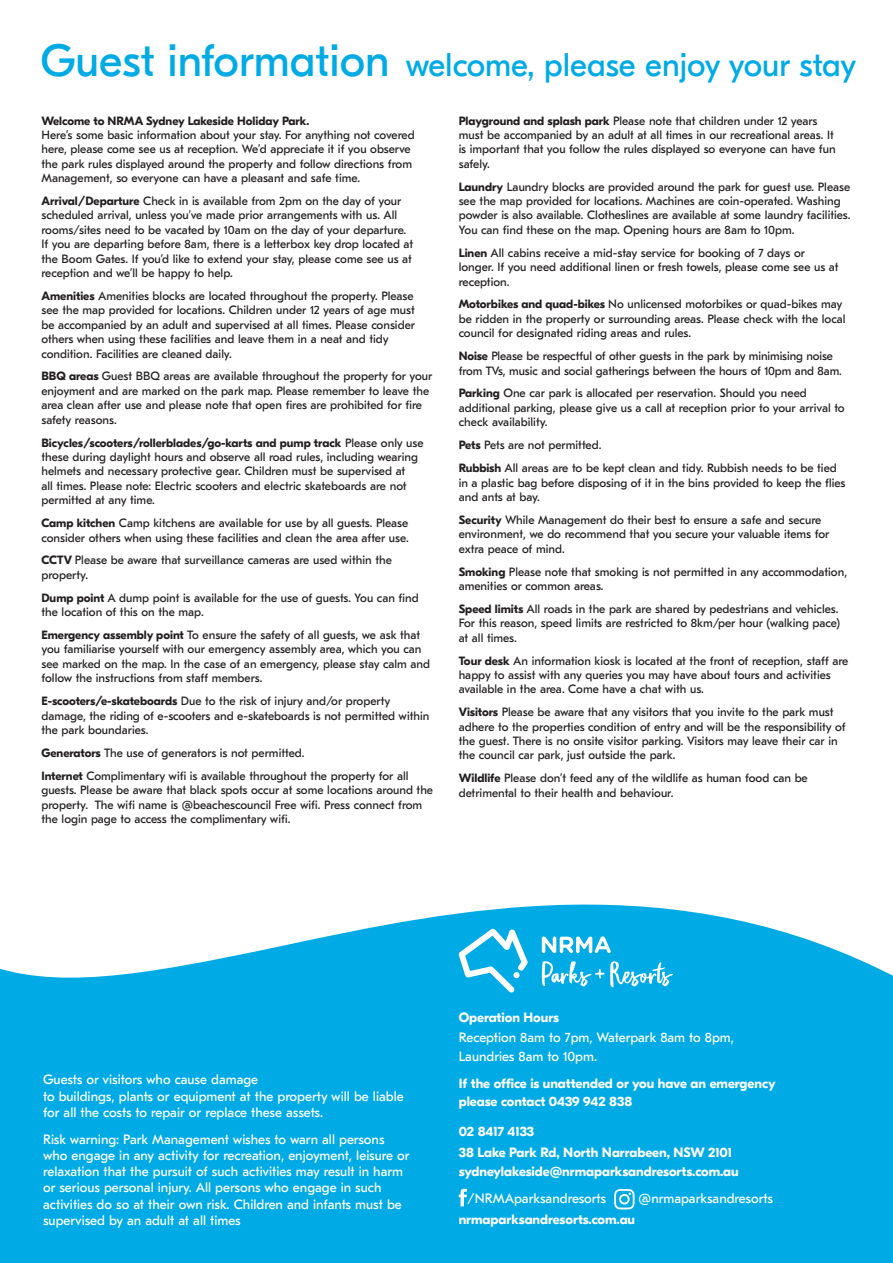
<style>
.page{position:relative;width:893px;height:1263px;background:#fff}
.page>*{position:absolute;margin:0;border:0;box-sizing:border-box;transform-origin:0 0}
.t1{font:32.7px "GT Eesti Display";color:#00abe5}
.t2{font:13.5px/16.2px "GT Eesti Text";color:#fff}
.t3{font:700 13.5px/18px "GT Eesti Display";color:#fff}
.t4{font:12px/14.4px "GT Eesti Text";color:#231f20}
.s1{font-size:45px}
.s2{font-family:"GT Eesti Display";font-weight:700}
.s3{font-family:"GT Eesti Text";font-weight:400}
</style>
<div class="page">
<svg style="left:0;top:904px;width:893px;height:359px;background:#18b3e7"></svg>
<svg style="left:458px;top:928px;width:70px;height:65px"></svg>
<svg style="left:542px;top:936px;width:69px;height:17px"></svg>
<svg style="left:542px;top:961px;width:131px;height:26px"></svg>
<svg style="left:459px;top:1189px;width:8px;height:17px"></svg>
<svg style="left:614px;top:1189px;width:21px;height:20px"></svg>
<p class="t1" style="left:40px;top:47px;width:817px"><span class="s1">Guest information</span> welcome, please enjoy your stay</p>
<p class="t4" style="left:41px;top:113px;width:375px"><span class="s2">Welcome to NRMA Sydney Lakeside Holiday Park.<br></span>Here’s some basic information about your stay. For anything not covered here, please come see us at reception. We’d appreciate it if you observe the park rules displayed around the property and follow directions from Management, so everyone can have a pleasant and safe time.</p>
<p class="t4" style="left:41px;top:194px;width:373px"><span class="s2">Arrival/Departure</span> Check in is available from 2pm on the day of your scheduled arrival, unless you’ve made prior arrangements with us. All rooms/sites need to be vacated by 10am on the day of your departure.<br>If you are departing before 8am, there is a letterbox key drop located at the Boom Gates. If you’d like to extend your stay, please come see us at reception and we’ll be happy to help.</p>
<p class="t4" style="left:41px;top:289px;width:375px"><span class="s2">Amenities</span> Amenities blocks are located throughout the property. Please see the map provided for locations. Children under 12 years of age must be accompanied by an adult and supervised at all times. Please consider others when using these facilities and leave them in a neat and tidy condition. Facilities are cleaned daily.</p>
<p class="t4" style="left:41px;top:369px;width:392px"><span class="s2">BBQ areas</span> Guest BBQ areas are available throughout the property for your enjoyment and are marked on the park map. Please remember to leave the area clean after use and please note that open fires are prohibited for fire safety reasons.</p>
<p class="t4" style="left:41px;top:435px;width:384px"><span class="s2">Bicycles/scooters/rollerblades/go-karts and pump track</span> Please only use these during daylight hours and observe all road rules, including wearing helmets and necessary protective gear. Children must be supervised at<br>all times. Please note: Electric scooters and electric skateboards are not permitted at any time.</p>
<p class="t4" style="left:41px;top:516px;width:369px"><span class="s2">Camp kitchen</span> Camp kitchens are available for use by all guests. Please consider others when using these facilities and clean the area after use.</p>
<p class="t4" style="left:41px;top:553px;width:352px"><span class="s2">CCTV</span> Please be aware that surveillance cameras are used within the property.</p>
<p class="t4" style="left:41px;top:591px;width:379px"><span class="s2">Dump point</span> A dump point is available for the use of guests. You can find the location of this on the map.</p>
<p class="t4" style="left:41px;top:628px;width:390px"><span class="s2">Emergency assembly point</span> To ensure the safety of all guests, we ask that you familiarise yourself with our emergency assembly area, which you can see marked on the map. In the case of an emergency, please stay calm and follow the instructions from staff members.</p>
<p class="t4" style="left:41px;top:694px;width:389px"><span class="s2">E-scooters/e-skateboards</span> Due to the risk of injury and/or property damage, the riding of e-scooters and e-skateboards is not permitted within the park boundaries.</p>
<p class="t4" style="left:41px;top:746px;width:265px"><span class="s2">Generators</span> The use of generators is not permitted.</p>
<p class="t4" style="left:41px;top:769px;width:393px"><span class="s2">Internet</span> Complimentary wifi is available throughout the property for all guests. Please be aware that black spots occur at some locations around the property. The wifi name is @beachescouncil Free wifi. Press connect from the login page to access the complimentary wifi.</p>
<p class="t4" style="left:459px;top:113px;width:378px"><span class="s2">Playground and splash park</span> Please note that children under 12 years must be accompanied by an adult at all times in our recreational areas. It is important that you follow the rules displayed so everyone can have fun safely.</p>
<p class="t4" style="left:459px;top:180px;width:393px"><span class="s2">Laundry</span> Laundry blocks are provided around the park for guest use. Please see the map provided for locations. Machines are coin-operated. Washing powder is also available. Clotheslines are available at some laundry facilities.<br>You can find these on the map. Opening hours are 8am to 10pm.</p>
<p class="t4" style="left:459px;top:246px;width:381px"><span class="s2">Linen</span> All cabins receive a mid-stay service for booking of 7 days or longer. If you need additional linen or fresh towels, please come see us at reception.</p>
<p class="t4" style="left:459px;top:297px;width:388px"><span class="s2">Motorbikes and quad-bikes</span> No unlicensed motorbikes or quad-bikes may be ridden in the property or surrounding areas. Please check with the local council for designated riding areas and rules.</p>
<p class="t4" style="left:459px;top:349px;width:385px"><span class="s2">Noise</span> Please be respectful of other guests in the park by minimising noise from TVs, music and social gatherings between the hours of 10pm and 8am.</p>
<p class="t4" style="left:459px;top:386px;width:387px"><span class="s2">Parking</span> One car park is allocated per reservation. Should you need additional parking, please give us a call at reception prior to your arrival to check availability.</p>
<p class="t4" style="left:459px;top:438px;width:144px"><span class="s2">Pets</span> Pets are not permitted.</p>
<p class="t4" style="left:459px;top:461px;width:388px"><span class="s2">Rubbish</span> All areas are to be kept clean and tidy. Rubbish needs to be tied in a plastic bag before disposing of it in the bins provided to keep the flies and ants at bay.</p>
<p class="t4" style="left:459px;top:513px;width:372px"><span class="s2">Security</span> While Management do their best to ensure a safe and secure environment, we do recommend that you secure your valuable items for extra peace of mind.</p>
<p class="t4" style="left:459px;top:564px;width:390px"><span class="s2">Smoking</span> Please note that smoking is not permitted in any accommodation, amenities or common areas.</p>
<p class="t4" style="left:459px;top:602px;width:383px"><span class="s2">Speed limits</span> All roads in the park are shared by pedestrians and vehicles.<br>For this reason, speed limits are restricted to 8km/per hour (walking pace) at all times.</p>
<p class="t4" style="left:459px;top:653px;width:391px"><span class="s2">Tour desk</span> An information kiosk is located at the front of reception, staff are happy to assist with any queries you may have about tours and activities available in the area. Come have a chat with us.</p>
<p class="t4" style="left:459px;top:705px;width:388px"><span class="s2">Visitors</span> Please be aware that any visitors that you invite to the park must adhere to the properties condition of entry and will be the responsibility of the guest. There is no onsite visitor parking. Visitors may leave their car in the council car park, just outside the park.</p>
<p class="t4" style="left:459px;top:771px;width:351px"><span class="s2">Wildlife</span> Please don’t feed any of the wildlife as human food can be detrimental to their health and behaviour.</p>
<p class="t2" style="left:43px;top:1072px;width:362px">Guests or visitors who cause damage<br>to buildings, plants or equipment at the property will be liable for all the costs to repair or replace these assets.</p>
<p class="t2" style="left:43px;top:1131px;width:368px">Risk warning: Park Management wishes to warn all persons who engage in any activity for recreation, enjoyment, leisure or relaxation that the pursuit of such activities may result in harm or serious personal injury. All persons who engage in such activities do so at their own risk. Children and infants must be supervised by an adult at all times</p>
<p class="t2" style="left:459px;top:1008px;width:277px;line-height:19.5px"><span class="s2">Operation Hours<br></span>Reception 8am to 7pm, Waterpark 8am to 8pm,<br>Laundries 8am to 10pm.</p>
<p class="t3" style="left:459px;top:1074px;width:318px">If the office is unattended or you have an emergency please contact 0439 942 838</p>
<p class="t3" style="left:459px;top:1123px;width:77px">02 8417 4133</p>
<p class="t3" style="left:459px;top:1144px;width:275px">38 Lake Park Rd, North Narrabeen, NSW 2101</p>
<p class="t3" style="left:467px;top:1158px;width:273px;line-height:27px;text-indent:-9px">sydneylakeside@nrmaparksandresorts.com.au <span class="s3">/NRMAparksandresorts</span></p>
<p class="t2" style="left:639px;top:1191px;width:136px">@nrmaparksandresorts</p>
<p class="t3" style="left:459px;top:1211px;width:178px">nrmaparksandresorts.com.au</p>
</div>
